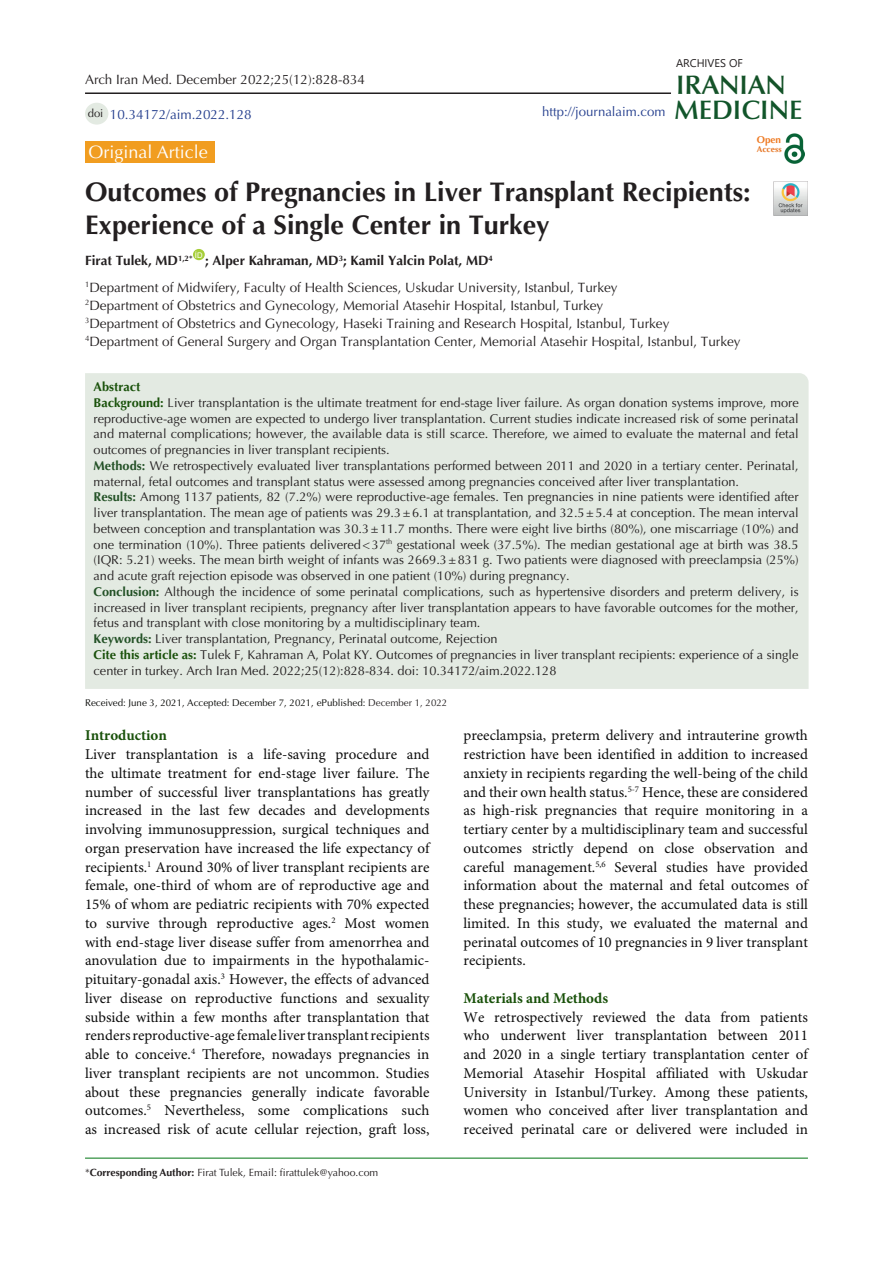
<style>
.page{position:relative;width:893px;height:1263px;background:#fff}
.page>*{position:absolute;margin:0;border:0;box-sizing:border-box;transform-origin:0 0}
.t1{font:700 27px/33px "Optima LT Std";color:#231f20}
.t2{font:600 26.85px "Optima LT Std";color:#11552a}
.t3{font:600 26.85px "Optima LT Std";color:#145228}
.t4{font:18px "Optima LT Std";color:#fff}
.t5{font:15px/18.8px "Minion Pro";color:#0d0d0d;text-align:justify}
.t6{font:700 15px "Minion Pro";color:#19510a}
.t7{font:13.5px "Optima LT Std";color:#231f20}
.t8{font:700 13.5px "Optima LT Std";color:#231f20}
.t9{font:13.5px "Optima LT Std";color:#253f8e}
.t10{font:13.2px "Optima LT Std";color:#253f8e}
.t11{font:12.75px/15.8px "Optima LT Std";color:#231f20;text-align:justify}
.t12{font:700 12.75px "Optima LT Std";color:#19510a}
.t13{font:11.25px "Optima LT Std";color:#231f20}
.t14{font:11.1px "Segoe UI";color:#231f20}
.t15{font:10.5px "Optima LT Std";color:#231f20}
.t16{font:700 9.9px "Optima LT Std";color:#ee7a23}
.t17{font:9.75px "Optima LT Std";color:#040503}
.t18{font:700 8.4px "Optima LT Std";color:#e67625}
.t19{font:7.8px "Arial";color:#fff}
.s1{font-weight:700;color:#19510a}
.s2{font-weight:700;color:#235126}
.s3{font-weight:700;color:#19500a}
.s4{color:#231f20}
.s5{font-weight:700}
</style>
<div class="page">
<hr style="left:85px;top:1158px;width:723px;height:1px;background:#007513">
<div style="left:85px;top:141px;width:130px;height:22px;background:#f19d20"></div>
<div style="left:193px;top:249px;width:12px;height:11px;background:#a6ce39;border-radius:50%"></div>
<div style="left:85px;top:373px;width:724px;height:316px;background:#e3eae2"></div>
<div style="left:85px;top:103px;width:23px;height:22px;background:#e3eae2;border-radius:50%"></div>
<hr style="left:85px;top:92px;width:586px;height:2px;background:#231f20">
<img style="left:785px;top:133px;width:19px;height:31px">
<img style="left:774px;top:182px;width:34px;height:34px">
<p class="t7" style="left:85px;top:72px;width:282px">Arch Iran Med. December 2022;25(12):828-834</p>
<p class="t13" style="left:88px;top:106px;width:17px">doi</p>
<p class="t9" style="left:110px;top:106px;width:143px">10.34172/aim.2022.128</p>
<p class="t10" style="left:542px;top:104px;width:125px">http://journalaim.com</p>
<p class="t14" style="left:676px;top:52px;width:68px">ARCHIVES OF</p>
<p class="t3" style="left:676px;top:69px;width:111px">IRANIAN</p>
<p class="t2" style="left:674px;top:94px;width:130px">MEDICINE</p>
<p class="t16" style="left:757px;top:134px;width:26px">Open</p>
<p class="t18" style="left:757px;top:144px;width:26px">Access</p>
<p class="t4" style="left:89px;top:141px;width:121px">Original Article</p>
<p class="t1" style="left:85px;top:176px;width:667px">Outcomes of Pregnancies in Liver Transplant Recipients:<br>Experience of a Single Center in Turkey</p>
<p class="t8" style="left:85px;top:253px;width:109px">Firat Tulek, MD<sup>1,2*</sup></p>
<p class="t19" style="left:195px;top:250px;width:9px">ID</p>
<p class="t8" style="left:205px;top:253px;width:289px">; Alper Kahraman, MD<sup>3</sup>; Kamil Yalcin Polat, MD<sup>4</sup></p>
<p class="t7" style="left:85px;top:279px;width:534px"><sup>1</sup>Department of Midwifery, Faculty of Health Sciences, Uskudar University, Istanbul, Turkey</p>
<p class="t7" style="left:85px;top:297px;width:520px"><sup>2</sup>Department of Obstetrics and Gynecology, Memorial Atasehir Hospital, Istanbul, Turkey</p>
<p class="t7" style="left:85px;top:315px;width:586px"><sup>3</sup>Department of Obstetrics and Gynecology, Haseki Training and Research Hospital, Istanbul, Turkey</p>
<p class="t7" style="left:85px;top:333px;width:657px"><sup>4</sup>Department of General Surgery and Organ Transplantation Center, Memorial Atasehir Hospital, Istanbul, Turkey</p>
<p class="t12" style="left:94px;top:379px;width:48px">Abstract</p>
<p class="t11" style="left:94px;top:395px;width:707px"><span class="s1">Background:</span> Liver transplantation is the ultimate treatment for end-stage liver failure. As organ donation systems improve, more reproductive-age women are expected to undergo liver transplantation. Current studies indicate increased risk of some perinatal and maternal complications; however, the available data is still scarce. Therefore, we aimed to evaluate the maternal and fetal outcomes of pregnancies in liver transplant recipients.</p>
<p class="t11" style="left:94px;top:458px;width:707px"><span class="s2">Methods:</span> We retrospectively evaluated liver transplantations performed between 2011 and 2020 in a tertiary center. Perinatal, maternal, fetal outcomes and transplant status were assessed among pregnancies conceived after liver transplantation.</p>
<p class="t11" style="left:94px;top:489px;width:707px"><span class="s2">Results:</span> Among 1137 patients, 82 (7.2%) were reproductive-age females. Ten pregnancies in nine patients were identified after liver transplantation. The mean age of patients was 29.3±6.1 at transplantation, and 32.5±5.4 at conception. The mean interval between conception and transplantation was 30.3±11.7 months. There were eight live births (80%), one miscarriage (10%) and one termination (10%). Three patients delivered&lt;37<sup>th</sup> gestational week (37.5%). The median gestational age at birth was 38.5 (IQR: 5.21) weeks. The mean birth weight of infants was 2669.3±831 g. Two patients were diagnosed with preeclampsia (25%) and acute graft rejection episode was observed in one patient (10%) during pregnancy.</p>
<p class="t11" style="left:94px;top:584px;width:707px"><span class="s2">Conclusion:</span> Although the incidence of some perinatal complications, such as hypertensive disorders and preterm delivery, is increased in liver transplant recipients, pregnancy after liver transplantation appears to have favorable outcomes for the mother, fetus and transplant with close monitoring by a multidisciplinary team.</p>
<p class="t11" style="left:94px;top:631px;width:405px"><span class="s2">Keywords:</span> Liver transplantation, Pregnancy, Perinatal outcome, Rejection</p>
<p class="t11" style="left:94px;top:647px;width:706px"><span class="s3">Cite this article as:</span> Tulek F, Kahraman A, Polat KY. Outcomes of pregnancies in liver transplant recipients: experience of a single center in turkey. Arch Iran Med. 2022;25(12):828-834. doi: 10.34172/aim.2022.128</p>
<p class="t17" style="left:85px;top:697px;width:364px">Received: June 3, 2021, Accepted: December 7, 2021, ePublished: <span class="s4">December 1, 2022</span></p>
<p class="t6" style="left:85px;top:725px;width:83px">Introduction</p>
<p class="t5" style="left:85px;top:746px;width:346px">Liver transplantation is a life-saving procedure and the ultimate treatment for end-stage liver failure. The number of successful liver transplantations has greatly increased in the last few decades and developments involving immunosuppression, surgical techniques and organ preservation have increased the life expectancy of recipients.<sup>1</sup> Around 30% of liver transplant recipients are female, one-third of whom are of reproductive age and 15% of whom are pediatric recipients with 70% expected to survive through reproductive ages.<sup>2</sup> Most women with end-stage liver disease suffer from amenorrhea and anovulation due to impairments in the hypothalamic&shy;pituitary-gonadal axis.<sup>3</sup> However, the effects of advanced liver disease on reproductive functions and sexuality subside within a few months after transplantation that renders reproductive-age female liver transplant recipients able to conceive.<sup>4</sup> Therefore, nowadays pregnancies in liver transplant recipients are not uncommon. Studies about these pregnancies generally indicate favorable outcomes.<sup>5</sup> Nevertheless, some complications such as increased risk of acute cellular rejection, graft loss,</p>
<p class="t15" style="left:85px;top:1166px;width:295px">*<span class="s5">Corresponding Author:</span> Firat Tulek, Email: firattulek@yahoo.com</p>
<p class="t5" style="left:463px;top:727px;width:346px">preeclampsia, preterm delivery and intrauterine growth restriction have been identified in addition to increased anxiety in recipients regarding the well-being of the child and their own health status.<sup>5-7</sup> Hence, these are considered as high-risk pregnancies that require monitoring in a tertiary center by a multidisciplinary team and successful outcomes strictly depend on close observation and careful management.<sup>5,6</sup> Several studies have provided information about the maternal and fetal outcomes of these pregnancies; however, the accumulated data is still limited. In this study, we evaluated the maternal and perinatal outcomes of 10 pregnancies in 9 liver transplant recipients.</p>
<p class="t6" style="left:463px;top:987px;width:146px">Materials and Methods</p>
<p class="t5" style="left:463px;top:1008px;width:346px">We retrospectively reviewed the data from patients who underwent liver transplantation between 2011 and 2020 in a single tertiary transplantation center of Memorial Atasehir Hospital affiliated with Uskudar University in Istanbul/Turkey. Among these patients, women who conceived after liver transplantation and received perinatal care or delivered were included in</p>
</div>
